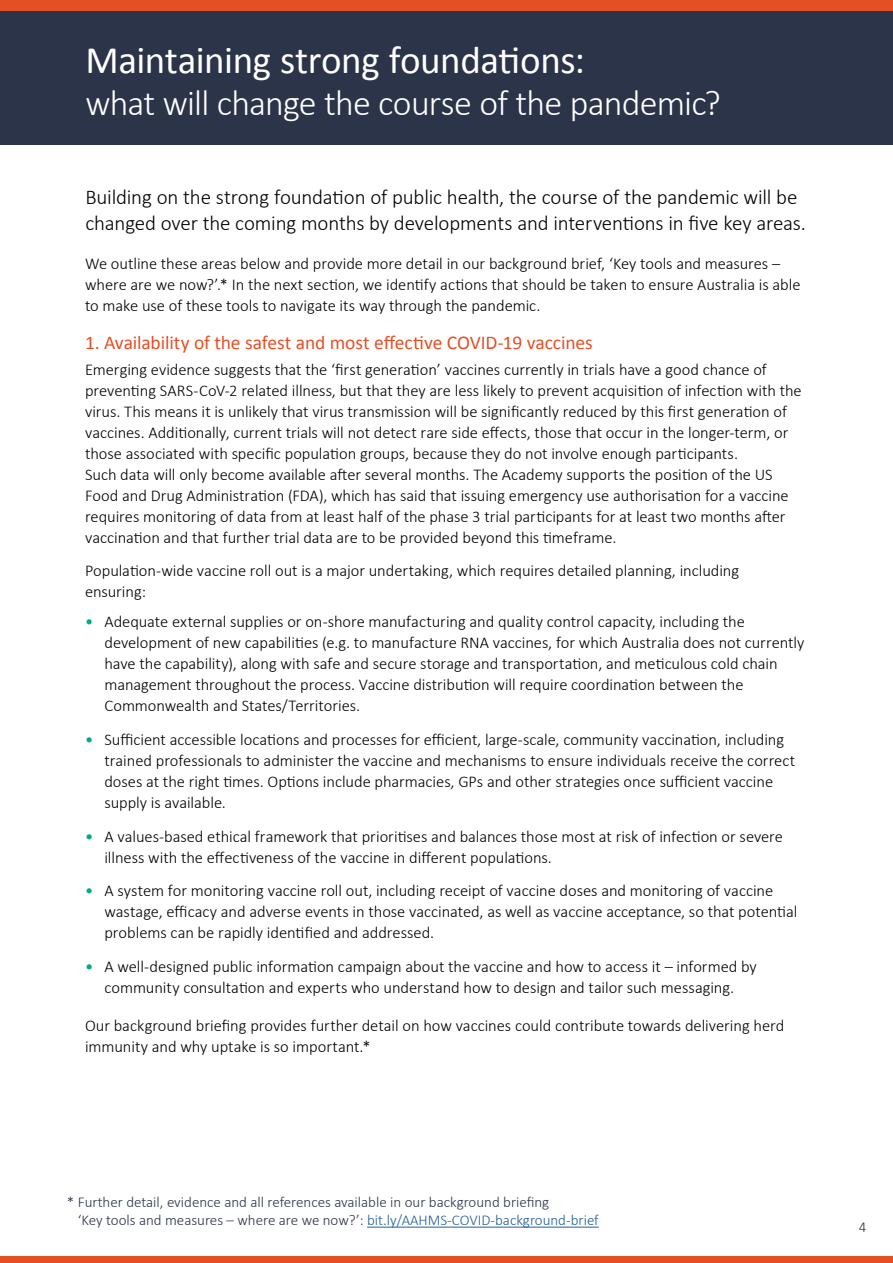
<style>
.page{position:relative;width:893px;height:1263px;background:#fff}
.page>*{position:absolute;margin:0;border:0;box-sizing:border-box;transform-origin:0 0}
.t1{font:39px "Calibri";letter-spacing:-.01em;color:#fff}
.t2{font:300 36px "Calibri";letter-spacing:-.025em;color:#fff}
.t3{font:300 21px/25.5px "Calibri";letter-spacing:-.01em;color:#000}
.t4{font:19.5px "Calibri";letter-spacing:-.005em;color:#e54f25}
.t5{font:300 16.5px/21px "Calibri";letter-spacing:-.005em;color:#000}
.t6{font:300 15px/18px "Calibri";color:#2b3449}
.s1{font-weight:400;color:#00a88e}
.s2{color:#215e9e}
</style>
<div class="page">
<div style="left:0;top:1256px;width:893px;height:7px;background:#e54f25"></div>
<hr style="left:367px;top:1227px;width:232px;height:1px;background:#215e9e">
<div style="left:0;top:0;width:893px;height:145px;background:#2b3449"></div>
<div style="left:0;top:0;width:893px;height:11px;background:#e54f25"></div>
<h1 class="t1" style="left:86px;top:36px;width:501px">Maintaining strong foundations:</h1>
<h2 class="t2" style="left:86px;top:81px;width:637px">what will change the course of the pandemic?</h2>
<p class="t3" style="left:86px;top:184px;width:722px">Building on the strong foundation of public health, the course of the pandemic will be changed over the coming months by developments and interventions in five key areas.</p>
<p class="t5" style="left:85px;top:253px;width:717px">We outline these areas below and provide more detail in our background brief, ‘Key tools and measures – where are we now?’.* In the next section, we identify actions that should be taken to ensure Australia is able to make use of these tools to navigate its way through the pandemic.</p>
<p class="t4" style="left:85px;top:331px;width:509px">1. Availability of the safest and most effective COVID-19 vaccines</p>
<p class="t5" style="left:85px;top:358px;width:718px">Emerging evidence suggests that the ‘first generation’ vaccines currently in trials have a good chance of preventing SARS-CoV-2 related illness, but that they are less likely to prevent acquisition of infection with the virus. This means it is unlikely that virus transmission will be significantly reduced by this first generation of vaccines. Additionally, current trials will not detect rare side effects, those that occur in the longer-term, or those associated with specific population groups, because they do not involve enough participants.<br>Such data will only become available after several months. The Academy supports the position of the US Food and Drug Administration (FDA), which has said that issuing emergency use authorisation for a vaccine requires monitoring of data from at least half of the phase 3 trial participants for at least two months after vaccination and that further trial data are to be provided beyond this timeframe.</p>
<p class="t5" style="left:85px;top:560px;width:656px">Population-wide vaccine roll out is a major undertaking, which requires detailed planning, including ensuring:</p>
<p class="t5" style="left:104px;top:611px;width:701px;text-indent:-19px"><span class="s1">•</span> Adequate external supplies or on-shore manufacturing and quality control capacity, including the development of new capabilities (e.g. to manufacture RNA vaccines, for which Australia does not currently have the capability), along with safe and secure storage and transportation, and meticulous cold chain management throughout the process. Vaccine distribution will require coordination between the Commonwealth and States/Territories.</p>
<p class="t5" style="left:104px;top:729px;width:692px;text-indent:-19px"><span class="s1">•</span> Sufficient accessible locations and processes for efficient, large-scale, community vaccination, including trained professionals to administer the vaccine and mechanisms to ensure individuals receive the correct doses at the right times. Options include pharmacies, GPs and other strategies once sufficient vaccine supply is available.</p>
<p class="t5" style="left:104px;top:825px;width:680px;text-indent:-19px"><span class="s1">•</span> A values-based ethical framework that prioritises and balances those most at risk of infection or severe illness with the effectiveness of the vaccine in different populations.</p>
<p class="t5" style="left:104px;top:880px;width:694px;text-indent:-19px"><span class="s1">•</span> A system for monitoring vaccine roll out, including receipt of vaccine doses and monitoring of vaccine wastage, efficacy and adverse events in those vaccinated, as well as vaccine acceptance, so that potential problems can be rapidly identified and addressed.</p>
<p class="t5" style="left:85px;top:956px;width:673px;text-align:center"><span class="s1">•</span> A well-designed public information campaign about the vaccine and how to access it – informed by community consultation and experts who understand how to design and tailor such messaging.</p>
<p class="t5" style="left:85px;top:1015px;width:701px">Our background briefing provides further detail on how vaccines could contribute towards delivering herd immunity and why uptake is so important.*</p>
<p class="t6" style="left:78px;top:1193px;width:522px;text-indent:-11px">* Further detail, evidence and all references available in our background briefing<br>‘Key tools and measures – where are we now?’: <span class="s2">bit.ly/AAHMS-COVID-background-brief</span></p>
<p class="t6" style="left:859px;top:1217px;width:9px">4</p>
</div>
